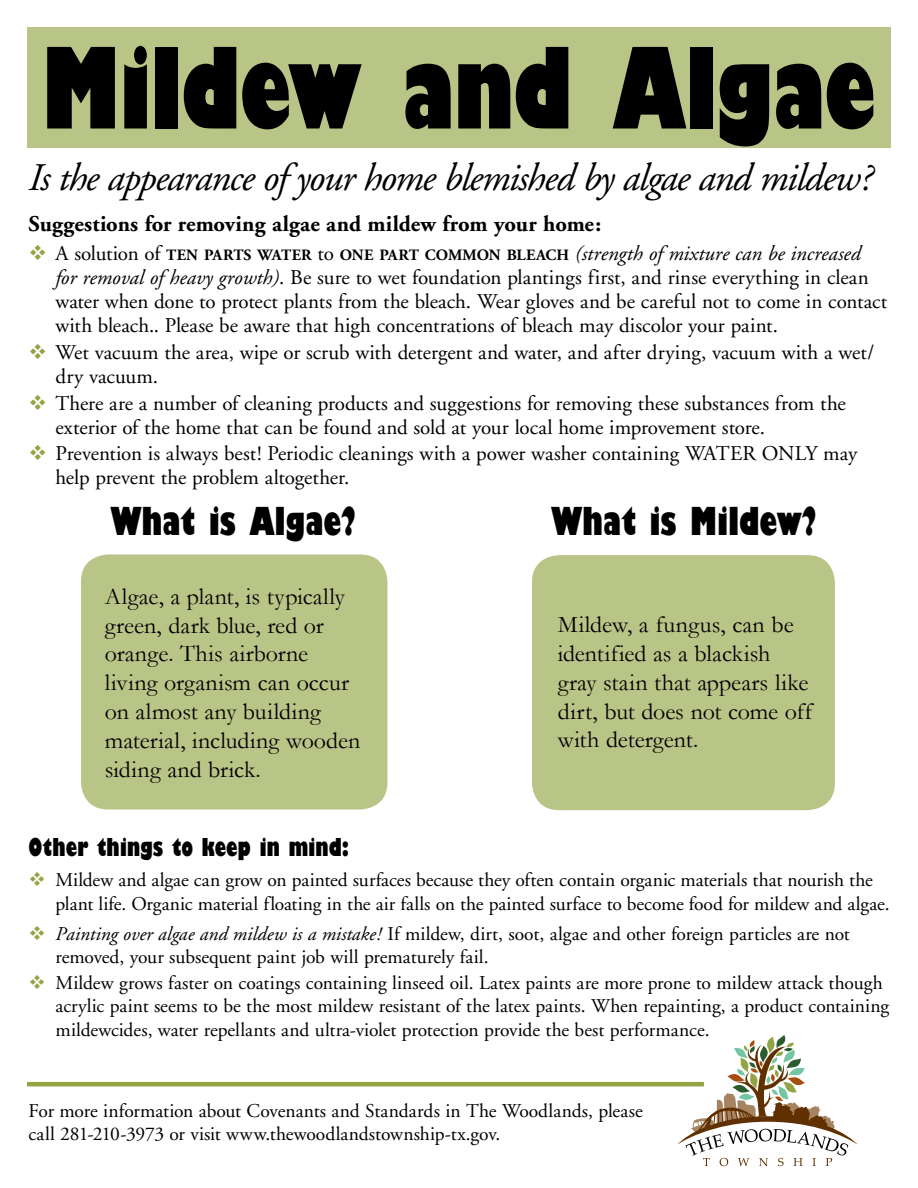
<style>
.page{position:relative;width:918px;height:1188px;background:#fff}
.page>*{position:absolute;margin:0;border:0;box-sizing:border-box;transform-origin:0 0}
.t1{font:800 condensed 109.5px "Gill Sans";letter-spacing:-.005em;color:#000}
.t2{font:italic 39px "Adobe Garamond";letter-spacing:-.035em;color:#000}
.t3{font:800 condensed 37.5px "Gill Sans";letter-spacing:.005em;color:#000}
.t4{font:24px/28.8px "Garamond";color:#000}
.t5{font:800 condensed 24px "Gill Sans";letter-spacing:.01em;color:#000}
.t6{font:700 22.5px "Adobe Garamond";letter-spacing:.005em;color:#000}
.t7{font:21px/24px "Adobe Garamond";color:#000}
.t8{font:19.5px/23.4px "Adobe Garamond";color:#000}
.t9{font:700 15.75px "Adobe Garamond";letter-spacing:.005em;color:#000}
.s1{font-weight:400;font-size:21px}
.s2{font-weight:400;font-style:italic;font-size:21px}
.s3{font-style:italic}
.s4{color:#93a445}
</style>
<div class="page">
<div style="left:27px;top:27px;width:864px;height:120px;background:#b9c487"></div>
<div style="left:81px;top:554px;width:306px;height:256px;background:#b9c487;border-radius:27px"></div>
<div style="left:532px;top:555px;width:303px;height:255px;background:#b9c487;border-radius:27px"></div>
<svg style="left:677px;top:1035px;width:181px;height:131px"></svg>
<hr style="left:27px;top:1082px;width:677px;height:4px;background:#93a445">
<h1 class="t1" style="left:42px;top:20px;width:836px">Mildew and Algae</h1>
<h2 class="t2" style="left:28px;top:157px;width:846px">Is the appearance of your home blemished by algae and mildew?</h2>
<p class="t6" style="left:28px;top:212px;width:574px">Suggestions for removing algae and mildew from your home:</p>
<p class="t9" style="left:56px;top:247px;width:807px"><span class="s1">A solution of</span> ten parts water <span class="s1">to</span> one part common bleach <span class="s2">(strength of mixture can be increased</span></p>
<p class="t7" style="left:56px;top:266px;width:833px"><span class="s3">for removal of heavy growth)</span>. Be sure to wet foundation plantings first, and rinse everything in clean water when done to protect plants from the bleach. Wear gloves and be careful not to come in contact with bleach.. Please be aware that high concentrations of bleach may discolor your paint.</p>
<p class="t7" style="left:56px;top:341px;width:820px;text-indent:-27px"><span class="s4">❖</span> Wet vacuum the area, wipe or scrub with detergent and water, and after drying, vacuum with a wet/ dry vacuum.</p>
<p class="t7" style="left:56px;top:391px;width:792px;text-indent:-27px"><span class="s4">❖</span> There are a number of cleaning products and suggestions for removing these substances from the exterior of the home that can be found and sold at your local home improvement store.</p>
<p class="t7" style="left:56px;top:442px;width:803px;text-indent:-27px"><span class="s4">❖</span> Prevention is always best! Periodic cleanings with a power washer containing WATER ONLY may help prevent the problem altogether.</p>
<h3 class="t3" style="left:110px;top:498px;width:247px">What is Algae?</h3>
<p class="t4" style="left:105px;top:581px;width:257px">Algae, a plant, is typically green, dark blue, red or orange. This airborne living organism can occur on almost any building material, including wooden siding and brick.</p>
<h3 class="t3" style="left:551px;top:498px;width:267px">What is Mildew?</h3>
<p class="t4" style="left:558px;top:610px;width:256px">Mildew, a fungus, can be identified as a blackish gray stain that appears like dirt, but does not come off with detergent.</p>
<p class="t5" style="left:28px;top:832px;width:322px">Other things to keep in mind:</p>
<p class="t8" style="left:56px;top:869px;width:836px">Mildew and algae can grow on painted surfaces because they often contain organic materials that nourish the plant life. Organic material floating in the air falls on the painted surface to become food for mildew and algae.</p>
<p class="t8" style="left:56px;top:922px;width:796px"><span class="s3">Painting over algae and mildew is a mistake!</span> If mildew, dirt, soot, algae and other foreign particles are not removed, your subsequent paint job will prematurely fail.</p>
<p class="t8" style="left:56px;top:972px;width:835px">Mildew grows faster on coatings containing linseed oil. Latex paints are more prone to mildew attack though acrylic paint seems to be the most mildew resistant of the latex paints. When repainting, a product containing mildewcides, water repellants and ultra-violet protection provide the best performance.</p>
<p class="t8" style="left:28px;top:1100px;width:616px">For more information about Covenants and Standards in The Woodlands, please call 281-210-3973 or visit www.thewoodlandstownship-tx.gov.</p>
</div>
